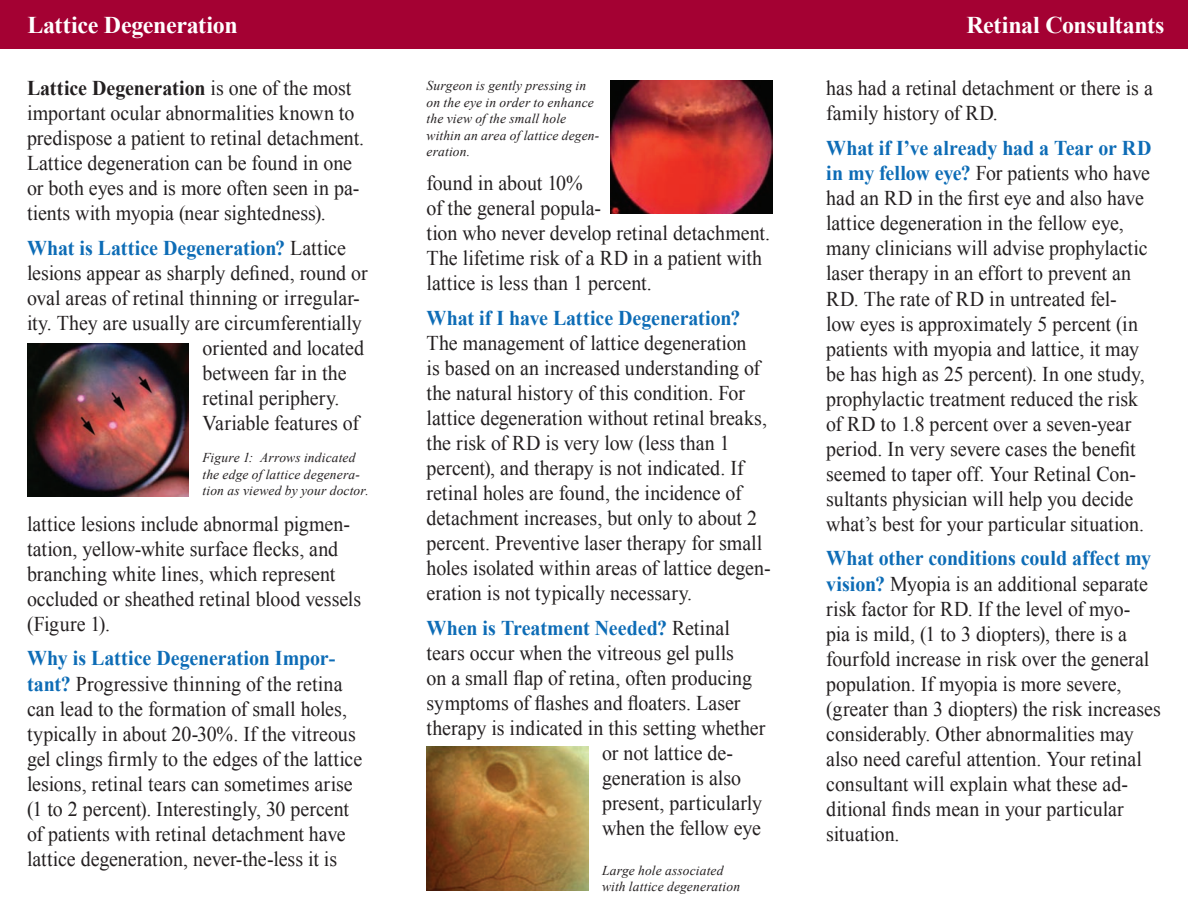
<style>
.page{position:relative;width:1188px;height:918px;background:#fff}
.page>*{position:absolute;margin:0;border:0;box-sizing:border-box;transform-origin:0 0}
.t1{font:700 24px "Times New Roman";letter-spacing:-.015em;color:#fff}
.t2{font:21px/25px "Times New Roman";color:#231f20;scale:.95 1}
.t3{font:700 21px "Times New Roman";letter-spacing:-.005em;color:#0d6cb6;scale:.95 1}
.t4{font:italic 13.5px/16.5px "Times New Roman";letter-spacing:.01em;color:#231f20}
.s1{font-weight:700}
.s2{font-weight:400;color:#231f20}
.s3{font-weight:700;color:#0d6cb6}
</style>
<div class="page">
<div style="left:0;top:0;width:1188px;height:49px;background:#a40133"></div>
<img style="left:27px;top:343px;width:162px;height:154px">
<img style="left:610px;top:81px;width:162px;height:132px">
<img style="left:427px;top:746px;width:162px;height:145px">
<p class="t1" style="left:28px;top:11px;width:212px">Lattice Degeneration</p>
<p class="t1" style="left:966px;top:11px;width:200px">Retinal Consultants</p>
<p class="t2" style="left:27px;top:75px;width:357px"><span class="s1">Lattice Degeneration</span> is one of the most important ocular abnormalities known to predispose a patient to retinal detachment.<br>Lattice degeneration can be found in one or both eyes and is more often seen in pa&shy;tients with myopia (near sightedness).</p>
<p class="t3" style="left:27px;top:236px;width:337px">What is Lattice Degeneration? <span class="s2">Lattice</span></p>
<p class="t2" style="left:27px;top:260px;width:360px">lesions appear as sharply defined, round or</p>
<p class="t2" style="left:27px;top:285px;width:352px">oval areas of retinal thinning or irregular-</p>
<p class="t2" style="left:27px;top:310px;width:354px">ity. They are usually are circumferentially</p>
<p class="t2" style="left:202px;top:335px;width:172px">oriented and located</p>
<p class="t2" style="left:202px;top:360px;width:153px">between far in the</p>
<p class="t2" style="left:202px;top:385px;width:146px">retinal periphery.</p>
<p class="t2" style="left:202px;top:410px;width:166px">Variable features of</p>
<p class="t4" style="left:202px;top:449px;width:168px">Figure 1: Arrows indicated the edge of lattice degenera&shy;tion as viewed by your doctor.</p>
<p class="t2" style="left:27px;top:511px;width:353px">lattice lesions include abnormal pigmen&shy;tation, yellow-white surface flecks, and branching white lines, which represent occluded or sheathed retinal blood vessels (Figure 1).</p>
<p class="t2" style="left:27px;top:645px;width:354px"><span class="s3">Why is Lattice Degeneration Impor&shy;tant?</span> Progressive thinning of the retina can lead to the formation of small holes, typically in about 20-30%. If the vitreous gel clings firmly to the edges of the lattice lesions, retinal tears can sometimes arise (1 to 2 percent). Interestingly, 30 percent of patients with retinal detachment have lattice degeneration, never-the-less it is</p>
<p class="t4" style="left:427px;top:77px;width:174px">Surgeon is gently pressing in on the eye in order to enhance the view of the small hole within an area of lattice degen&shy;eration.</p>
<p class="t2" style="left:427px;top:170px;width:363px">found in about 10%<br>of the general popula-<br>tion who never develop retinal detachment.<br>The lifetime risk of a RD in a patient with lattice is less than 1 percent.</p>
<p class="t3" style="left:427px;top:306px;width:332px">What if I have Lattice Degeneration?</p>
<p class="t2" style="left:427px;top:330px;width:364px">The management of lattice degeneration<br>is based on an increased understanding of the natural history of this condition. For lattice degeneration without retinal breaks, the risk of RD is very low (less than 1 percent), and therapy is not indicated. If retinal holes are found, the incidence of detachment increases, but only to about 2 percent. Preventive laser therapy for small holes isolated within areas of lattice degen&shy;eration is not typically necessary.</p>
<p class="t3" style="left:427px;top:616px;width:321px">When is Treatment Needed? <span class="s2">Retinal</span></p>
<p class="t2" style="left:427px;top:640px;width:325px">tears occur when the vitreous gel pulls</p>
<p class="t2" style="left:427px;top:665px;width:344px">on a small flap of retina, often producing</p>
<p class="t2" style="left:427px;top:690px;width:332px">symptoms of flashes and floaters. Laser</p>
<p class="t2" style="left:427px;top:715px;width:358px">therapy is indicated in this setting whether</p>
<p class="t2" style="left:602px;top:740px;width:140px">or not lattice de-</p>
<p class="t2" style="left:602px;top:765px;width:148px">generation is also</p>
<p class="t2" style="left:602px;top:790px;width:170px">present, particularly</p>
<p class="t2" style="left:602px;top:815px;width:169px">when the fellow eye</p>
<p class="t4" style="left:602px;top:862px;width:139px">Large hole associated with lattice degeneration</p>
<p class="t2" style="left:826px;top:75px;width:345px">has had a retinal detachment or there is a family history of RD.</p>
<p class="t2" style="left:826px;top:135px;width:344px"><span class="s3">What if I’ve already had a Tear or RD in my fellow eye?</span> For patients who have had an RD in the first eye and also have lattice degeneration in the fellow eye, many clinicians will advise prophylactic laser therapy in an effort to prevent an RD. The rate of RD in untreated fel-<br>low eyes is approximately 5 percent (in patients with myopia and lattice, it may be has high as 25 percent). In one study, prophylactic treatment reduced the risk of RD to 1.8 percent over a seven-year period. In very severe cases the benefit seemed to taper off. Your Retinal Con&shy;sultants physician will help you decide what’s best for your particular situation.</p>
<p class="t2" style="left:826px;top:546px;width:354px"><span class="s3">What other conditions could affect my vision?</span> Myopia is an additional separate risk factor for RD. If the level of myo-<br>pia is mild, (1 to 3 diopters), there is a fourfold increase in risk over the general population. If myopia is more severe, (greater than 3 diopters) the risk increases considerably. Other abnormalities may also need careful attention. Your retinal consultant will explain what these ad&shy;ditional finds mean in your particular situation.</p>
</div>
